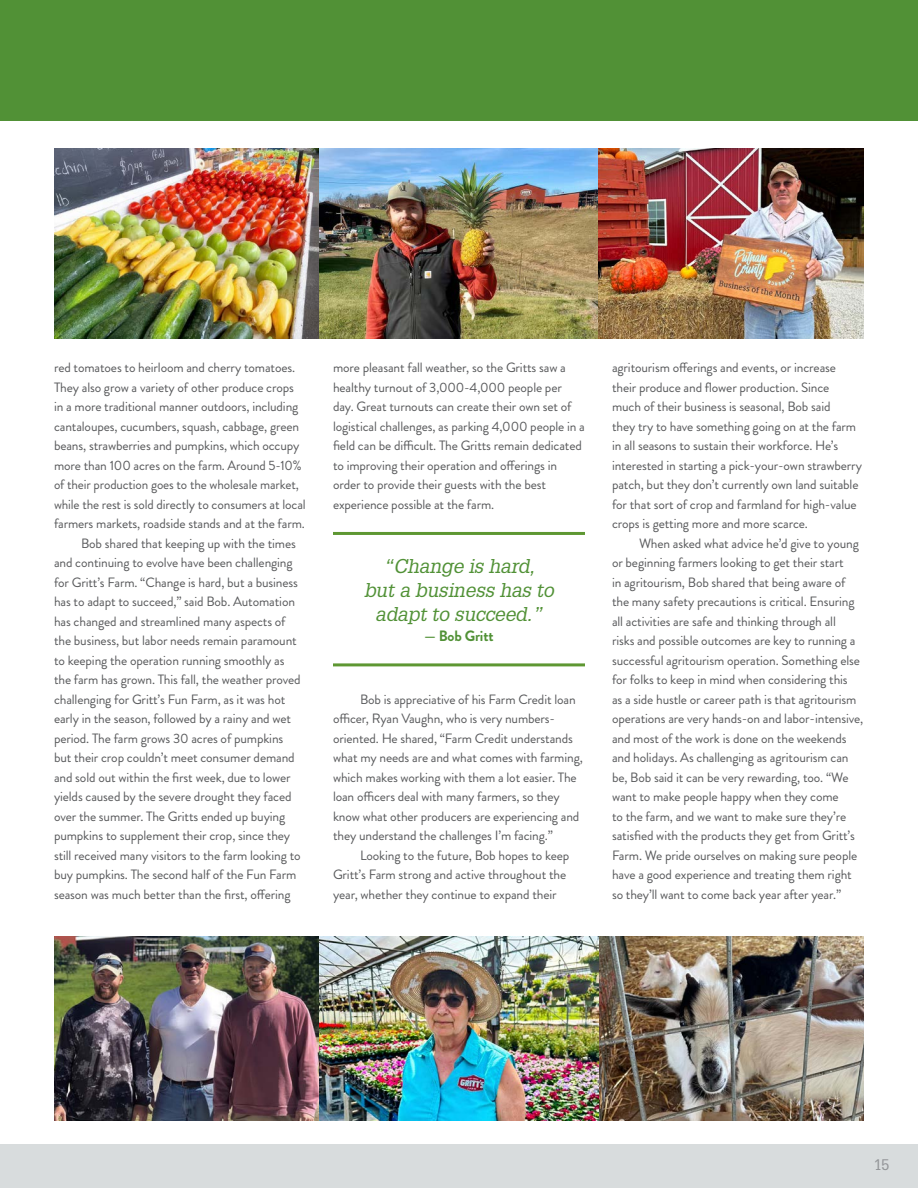
<style>
.page{position:relative;width:918px;height:1188px;background:#fff}
.page>*{position:absolute;margin:0;border:0;box-sizing:border-box;transform-origin:0 0}
.Pull_Quote{font:italic 19.5px/24px "Glypha";color:#519136;text-align:center}
.Pull_Quote-2{font:700 15px "Brandon Grotesque";letter-spacing:-.01em;color:#519136}
.Headlines{font:15px "Glypha";color:#939598}
.Body_Copy{font:13.5px/19.5px "Brandon Grotesque";letter-spacing:-.01em;color:#58595b}
</style>
<div class="page">
<img style="left:54px;top:148px;width:810px;height:190px">
<img style="left:54px;top:936px;width:810px;height:184px">
<div style="left:0;top:0;width:918px;height:121px;background:#519136"></div>
<div style="left:0;top:1145px;width:918px;height:43px;background:#d8dcdd"></div>
<hr style="left:333px;top:532px;width:252px;height:3px;background:#5e9732">
<hr style="left:333px;top:663px;width:252px;height:3px;background:#5e9732">
<p class="Body_Copy" style="left:54px;top:358px;width:253px">red tomatoes to heirloom and cherry tomatoes.<br>They also grow a variety of other produce crops in a more traditional manner outdoors, including cantaloupes, cucumbers, squash, cabbage, green beans, strawberries and pumpkins, which occupy more than 100 acres on the farm. Around 5-10% of their production goes to the wholesale market, while the rest is sold directly to consumers at local farmers markets, roadside stands and at the farm.</p>
<p class="Body_Copy" style="left:54px;top:534px;width:248px;text-indent:27px">Bob shared that keeping up with the times and continuing to evolve have been challenging for Gritt’s Farm. “Change is hard, but a business has to adapt to succeed,” said Bob. Automation has changed and streamlined many aspects of the business, but labor needs remain paramount to keeping the operation running smoothly as the farm has grown. This fall, the weather proved challenging for Gritt’s Fun Farm, as it was hot early in the season, followed by a rainy and wet period. The farm grows 30 acres of pumpkins but their crop couldn’t meet consumer demand and sold out within the first week, due to lower yields caused by the severe drought they faced over the summer. The Gritts ended up buying pumpkins to supplement their crop, since they still received many visitors to the farm looking to buy pumpkins. The second half of the Fun Farm season was much better than the first, offering</p>
<p class="Body_Copy" style="left:333px;top:358px;width:253px">more pleasant fall weather, so the Gritts saw a healthy turnout of 3,000-4,000 people per day. Great turnouts can create their own set of logistical challenges, as parking 4,000 people in a field can be difficult. The Gritts remain dedicated to improving their operation and offerings in order to provide their guests with the best experience possible at the farm.</p>
<p class="Pull_Quote" style="left:364px;top:554px;width:195px">“Change is hard, buta business has to adaptto succeed.”</p>
<p class="Pull_Quote-2" style="left:424px;top:625px;width:71px">— Bob Gritt</p>
<p class="Body_Copy" style="left:333px;top:690px;width:251px;text-indent:27px">Bob is appreciative of his Farm Credit loan officer, Ryan Vaughn, who is very numbers&shy;oriented. He shared, “Farm Credit understands what my needs are and what comes with farming, which makes working with them a lot easier. The loan officers deal with many farmers, so they know what other producers are experiencing and they understand the challenges I’m facing.”</p>
<p class="Body_Copy" style="left:333px;top:846px;width:238px;text-indent:27px">Looking to the future, Bob hopes to keep<br>Gritt’s Farm strong and active throughout the year, whether they continue to expand their</p>
<p class="Body_Copy" style="left:612px;top:358px;width:252px">agritourism offerings and events, or increase their produce and flower production. Since<br>much of their business is seasonal, Bob said<br>they try to have something going on at the farm in all seasons to sustain their workforce. He’s interested in starting a pick-your-own strawberry patch, but they don’t currently own land suitable for that sort of crop and farmland for high-value crops is getting more and more scarce.</p>
<p class="Body_Copy" style="left:612px;top:534px;width:253px;text-indent:27px">When asked what advice he’d give to young or beginning farmers looking to get their start<br>in agritourism, Bob shared that being aware of the many safety precautions is critical. Ensuring all activities are safe and thinking through all<br>risks and possible outcomes are key to running a successful agritourism operation. Something else for folks to keep in mind when considering this<br>as a side hustle or career path is that agritourism operations are very hands-on and labor-intensive, and most of the work is done on the weekends and holidays. As challenging as agritourism can be, Bob said it can be very rewarding, too. “We want to make people happy when they come<br>to the farm, and we want to make sure they’re satisfied with the products they get from Gritt’s Farm. We pride ourselves on making sure people have a good experience and treating them right so they’ll want to come back year after year.”</p>
<p class="Headlines" style="left:874px;top:1156px;width:17px">15</p>
</div>
